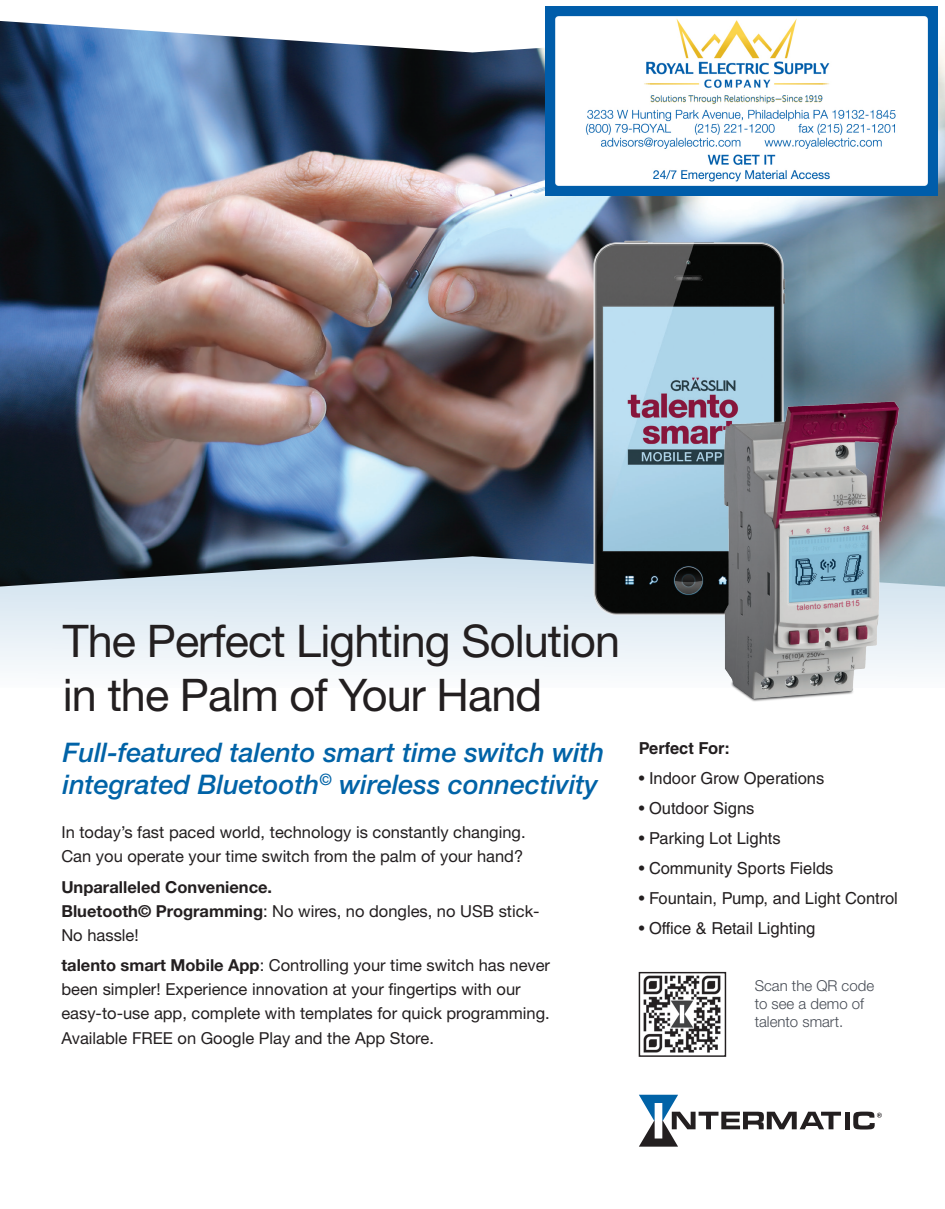
<style>
.page{position:relative;width:945px;height:1209px;background:#fff}
.page>*{position:absolute;margin:0;border:0;box-sizing:border-box;transform-origin:0 0}
.t1{font:45px/54px "Helvetica Neue LT Std";letter-spacing:-.02em;color:#231f20}
.t2{font:italic 500 27px/32.4px "Helvetica Neue LT Std";color:#0163a7}
.t3{font:16.5px/24px "Helvetica Neue LT Std";color:#231f20}
.t4{font:16.5px "Helvetica LT Std";color:#231f20}
.t5{font:700 16.5px/24px "Helvetica Neue LT Std";color:#231f20}
.t6{font:700 16.5px "Helvetica LT Std";color:#231f20}
.t7{font:300 15px/18px "Helvetica Neue LT Std";color:#464b54}
.t8{font:5.1px "Helvetica Neue LT Std";color:#231f20}
.s1{font-weight:400}
.s2{font-weight:700}
</style>
<div class="page">
<svg style="left:0;top:586px;width:945px;height:86px;fill:#e7f0f6"></svg>
<img style="left:0;top:21px;width:945px;height:565px">
<hr style="left:845px;top:1111px;width:4px;height:18px;background:#231f20">
<svg style="left:853px;top:1111px;width:29px;height:18px"></svg>
<svg style="left:639px;top:1094px;width:202px;height:52px"></svg>
<img style="left:574px;top:213px;width:232px;height:416px">
<img style="left:706px;top:392px;width:200px;height:310px">
<img style="left:641px;top:973px;width:83px;height:80px">
<div style="left:639px;top:971px;width:87px;height:85px;border:1px solid #231f20"></div>
<img style="left:546px;top:6px;width:392px;height:189px">
<h1 class="t1" style="left:63px;top:613px;width:559px">The Perfect Lighting Solution in the Palm of Your Hand</h1>
<h2 class="t2" style="left:63px;top:735px;width:543px">Full-featured talento smart time switch with integrated Bluetooth<sup>©</sup> wireless connectivity</h2>
<p class="t6" style="left:639px;top:738px;width:93px">Perfect For:</p>
<p class="t4" style="left:639px;top:768px;width:187px">• Indoor Grow Operations</p>
<p class="t4" style="left:639px;top:798px;width:117px">• Outdoor Signs</p>
<p class="t4" style="left:639px;top:828px;width:144px">• Parking Lot Lights</p>
<p class="t4" style="left:639px;top:858px;width:196px">• Community Sports Fields</p>
<p class="t4" style="left:639px;top:888px;width:261px">• Fountain, Pump, and Light Control</p>
<p class="t4" style="left:639px;top:918px;width:178px">• Office &amp; Retail Lighting</p>
<p class="t3" style="left:61px;top:819px;width:466px">In today’s fast paced world, technology is constantly changing.<br>Can you operate your time switch from the palm of your hand?</p>
<p class="t5" style="left:61px;top:874px;width:480px">Unparalleled Convenience.<br>Bluetooth© Programming<span class="s1">: No wires, no dongles, no USB stick-<br>No hassle!</span></p>
<p class="t3" style="left:61px;top:953px;width:490px"><span class="s2">talento smart Mobile App</span>: Controlling your time switch has never been simpler! Experience innovation at your fingertips with our easy-to-use app, complete with templates for quick programming.<br>Available FREE on Google Play and the App Store.</p>
<p class="t7" style="left:755px;top:976px;width:121px">Scan the QR code to see a demo of talento smart.</p>
<p class="t8" style="left:216px;top:1031px;width:27px">Color Icons</p>
</div>
